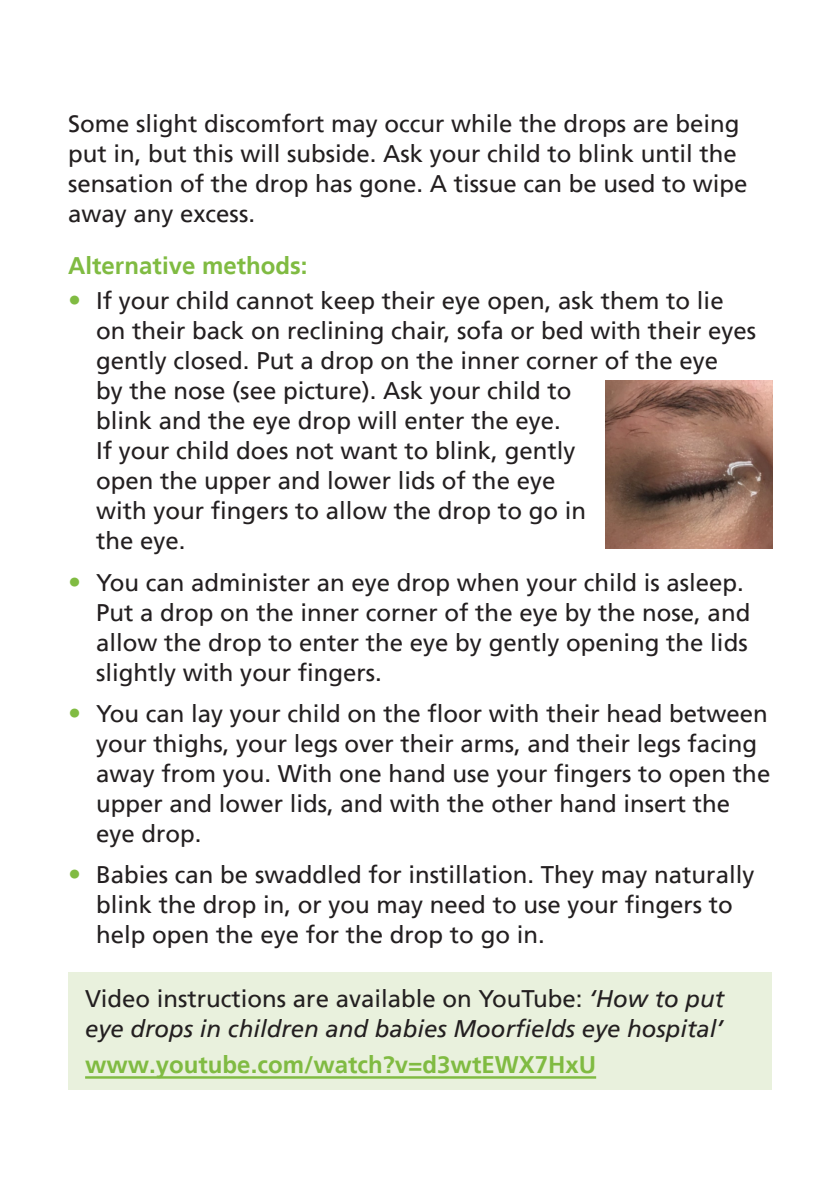
<style>
.page{position:relative;width:840px;height:1191px;background:#fff}
.page>*{position:absolute;margin:0;border:0;box-sizing:border-box;transform-origin:0 0}
.Body_Text{font:24px/30px "Frutiger LT";color:#231f20}
.Body_Text-2{font:italic 24px/30px "Frutiger LT";color:#231f20}
.Body_Text-3{font:700 24px "Frutiger LT";color:#80bb42}
.Sub_Heading{font:700 24px "Frutiger LT";color:#80bb42}
.s1{font-size:26px;color:#80bb42}
.s2{font-style:normal}
</style>
<div class="page">
<div style="left:68px;top:971px;width:703px;height:118px;background:#e9f1dd"></div>
<hr style="left:85px;top:1076px;width:511px;height:2px;background:#80bb42">
<img style="left:605px;top:381px;width:166px;height:167px">
<p class="Body_Text" style="left:68px;top:109px;width:680px">Some slight discomfort may occur while the drops are being put in, but this will subside. Ask your child to blink until the sensation of the drop has gone. A tissue can be used to wipe away any excess.</p>
<p class="Sub_Heading" style="left:68px;top:251px;width:241px">Alternative methods:</p>
<p class="Body_Text" style="left:96px;top:286px;width:661px;text-indent:-28px"><span class="s1">•</span> If your child cannot keep their eye open, ask them to lie on their back on reclining chair, sofa or bed with their eyes gently closed. Put a drop on the inner corner of the eye<br>by the nose (see picture). Ask your child to<br>blink and the eye drop will enter the eye.<br>If your child does not want to blink, gently<br>open the upper and lower lids of the eye<br>with your fingers to allow the drop to go in<br>the eye.</p>
<p class="Body_Text" style="left:96px;top:567px;width:655px;text-indent:-28px"><span class="s1">•</span> You can administer an eye drop when your child is asleep.<br>Put a drop on the inner corner of the eye by the nose, and allow the drop to enter the eye by gently opening the lids slightly with your fingers.</p>
<p class="Body_Text" style="left:96px;top:699px;width:675px;text-indent:-28px"><span class="s1">•</span> You can lay your child on the floor with their head between your thighs, your legs over their arms, and their legs facing away from you. With one hand use your fingers to open the upper and lower lids, and with the other hand insert the eye drop.</p>
<p class="Body_Text" style="left:96px;top:860px;width:659px;text-indent:-28px"><span class="s1">•</span> Babies can be swaddled for instillation. They may naturally blink the drop in, or you may need to use your fingers to help open the eye for the drop to go in.</p>
<p class="Body_Text-2" style="left:85px;top:983px;width:640px"><span class="s2">Video instructions are available on YouTube:</span> ‘How to put eye drops in children and babies Moorfields eye hospital’</p>
<p class="Body_Text-3" style="left:85px;top:1050px;width:512px">www.youtube.com/watch?v=d3wtEWX7HxU</p>
</div>
